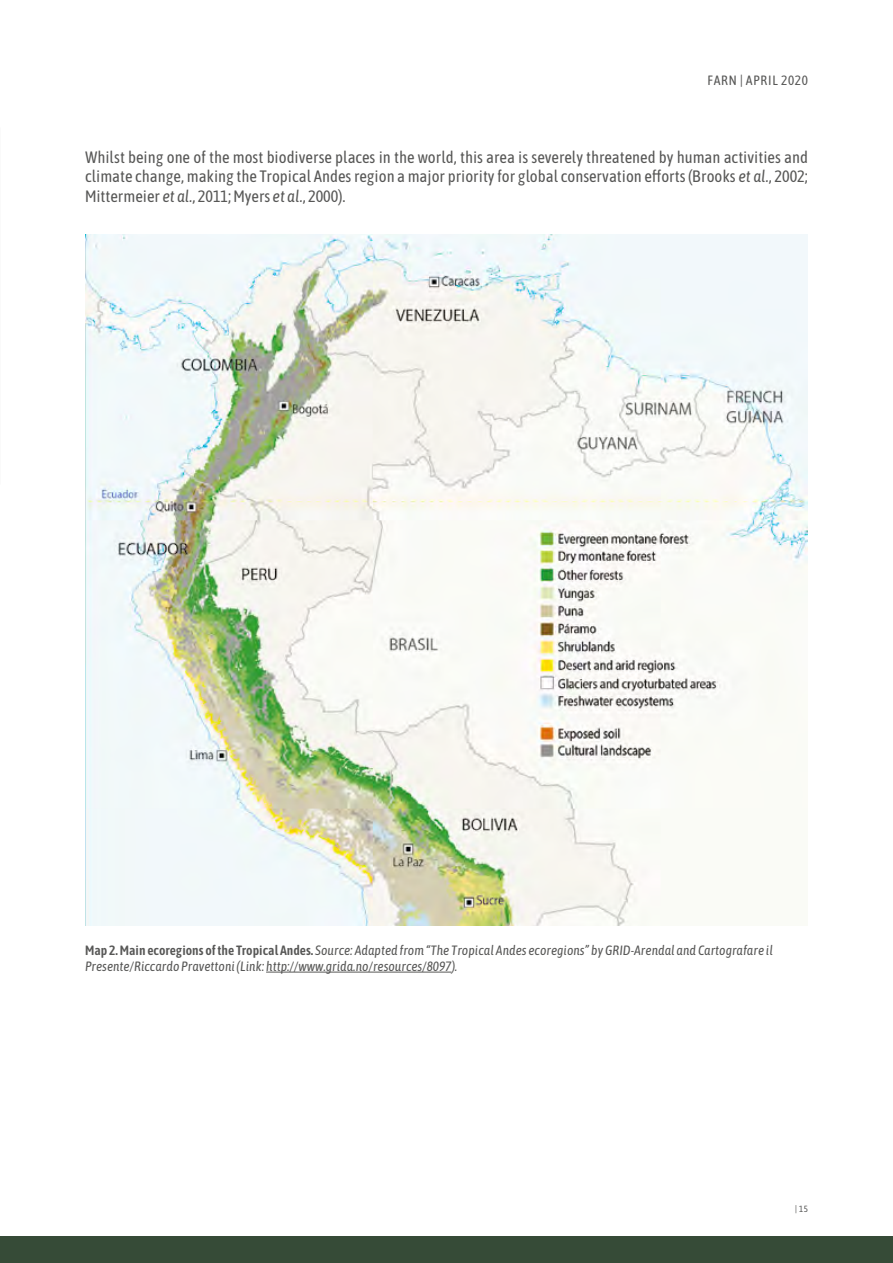
<style>
.page{position:relative;width:893px;height:1263px;background:#fff}
.page>*{position:absolute;margin:0;border:0;box-sizing:border-box;transform-origin:0 0}
.t1{font:condensed 16.5px/19.8px "Asap";color:#575756;text-align:justify}
.t2{font:italic condensed 13.5px/16.2px "Asap";color:#575756}
.t3{font:condensed 13.5px "Asap";letter-spacing:.05em;color:#575756}
.t4{font:condensed 9px "Asap";color:#575756}
.s1{font-style:italic}
.s2{font-weight:600;font-style:normal}
</style>
<div class="page">
<div style="left:0;top:1237px;width:893px;height:26px;background:#364b37"></div>
<img style="left:85px;top:234px;width:723px;height:691px">
<hr style="left:266px;top:972px;width:185px;height:1px;background:#575756">
<p class="t3" style="left:708px;top:71px;width:102px">FARN | APRIL 2020</p>
<p class="t1" style="left:85px;top:146px;width:724px">Whilst being one of the most biodiverse places in the world, this area is severely threatened by human activities and climate change, making the Tropical Andes region a major priority for global conservation efforts (Brooks <span class="s1">et al.</span>, 2002; Mittermeier <span class="s1">et al.</span>, 2011; Myers <span class="s1">et al.</span>, 2000).</p>
<p class="t2" style="left:85px;top:941px;width:689px"><span class="s2">Map 2. Main ecoregions of the Tropical Andes.</span> Source: Adapted from “The Tropical Andes ecoregions” by GRID-Arendal and Cartografare il<br>Presente/Riccardo Pravettoni (Link: http://www.grida.no/resources/8097).</p>
<p class="t4" style="left:795px;top:1203px;width:14px">| 15</p>
</div>
